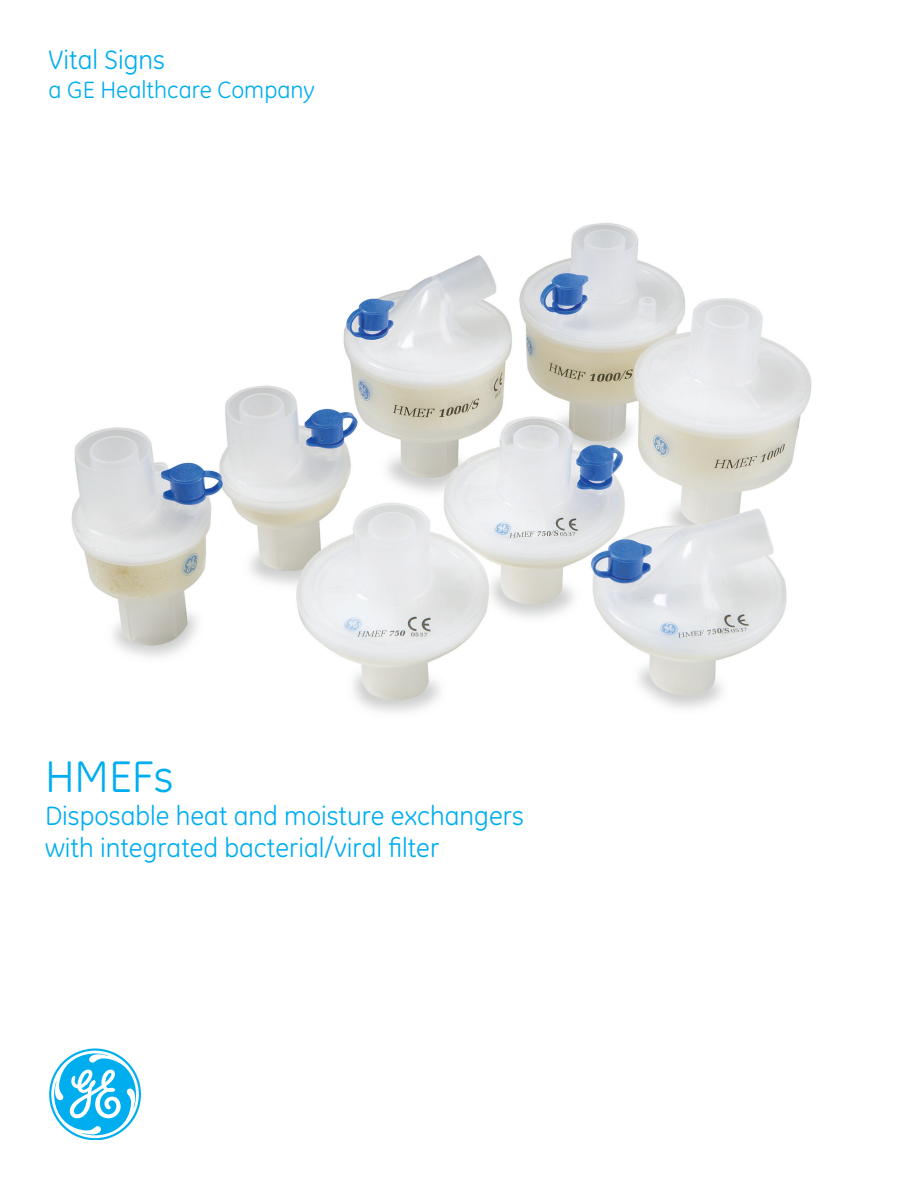
<style>
.page{position:relative;width:918px;height:1188px;background:#fff}
.page>*{position:absolute;margin:0;border:0;box-sizing:border-box;transform-origin:0 0}
.t1{font:45px "GE Inspira";color:#00aeef}
.t2{font:27px "GE Inspira";color:#00aeef}
.t3{font:24px "GE Inspira";color:#00aeef}
</style>
<div class="page">
<img style="left:71px;top:222px;width:741px;height:491px">
<svg style="left:49px;top:1048px;width:92px;height:92px"></svg>
<p class="t2" style="left:49px;top:45px;width:118px">Vital Signs</p>
<p class="t3" style="left:49px;top:76px;width:268px">a GE Healthcare Company</p>
<p class="t1" style="left:45px;top:752px;width:130px">HMEFs</p>
<p class="t2" style="left:45px;top:800px;width:480px">Disposable heat and moisture exchangers</p>
<p class="t2" style="left:45px;top:833px;width:396px">with integrated bacterial/viral filter</p>
</div>
